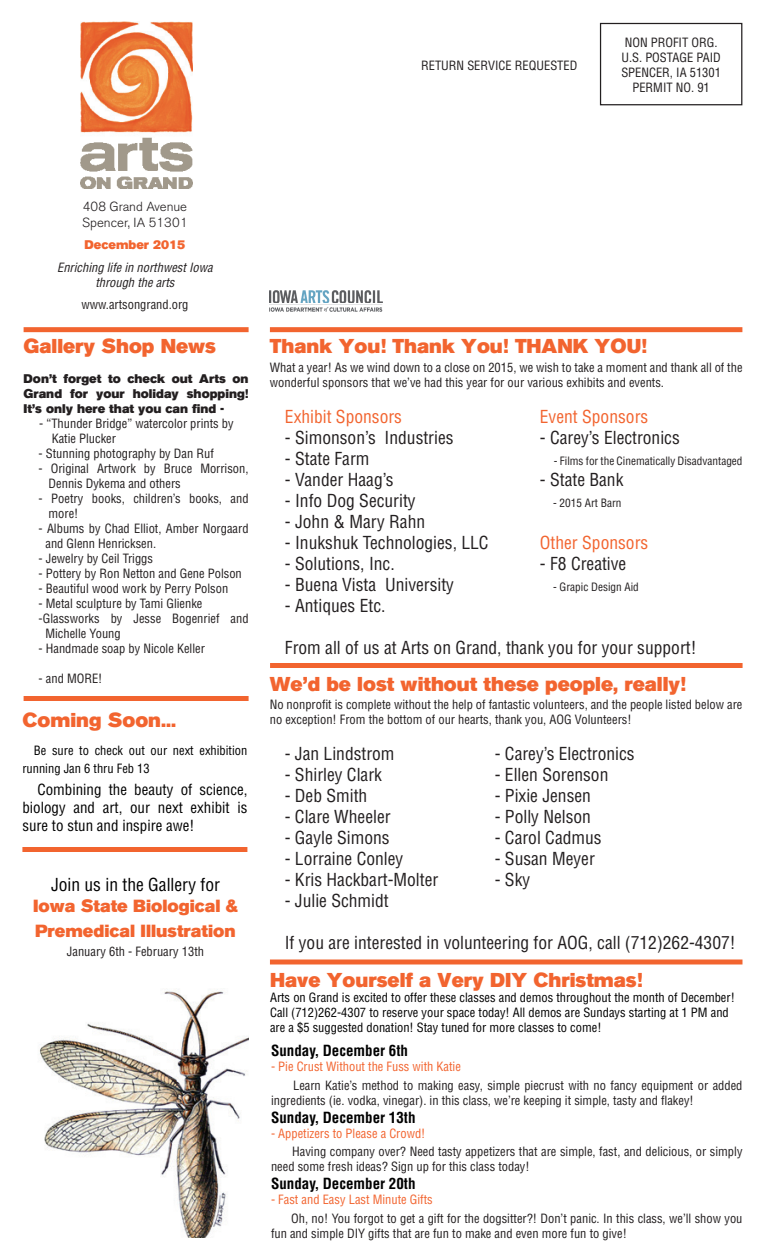
<style>
.page{position:relative;width:765px;height:1260px;background:#fff}
.page>*{position:absolute;margin:0;border:0;box-sizing:border-box;transform-origin:0 0}
.t1{font:20px "Akzidenz Grotesk BE Super";color:#f2642f}
.t2{font:condensed 17.5px "Helvetica";color:#231f20}
.t3{font:17.5px/24.8px "Akzidenz Grotesk BE Super";color:#f2642f}
.t4{font:condensed 17.5px "Helvetica";color:#f2642f}
.t5{font:condensed 17.5px "Helvetica";color:#000}
.t6{font:condensed 15px/18px "Helvetica";color:#000;text-align:justify}
.t7{font:700 condensed 15px "Helvetica";color:#000}
.t8{font:300 13.12px/15.8px "Akzidenz Grotesk BE";letter-spacing:.005em;color:#231f20}
.t9{font:condensed 12.5px/15px "Helvetica";color:#231f20}
.t10{font:condensed 12.5px/15px "Helvetica";color:#000}
.t11{font:condensed 12.5px "Helvetica";color:#f2642f}
.t12{font:12.5px/15px "Akzidenz Grotesk BE Super";color:#231f20;text-align:justify}
.t13{font:italic condensed 12.5px/15px "Helvetica";color:#231f20;text-align:center}
.t14{font:12.5px "Akzidenz Grotesk BE Super";color:#f2642f}
.t15{font:condensed 11.25px "Helvetica";color:#231f20}
</style>
<div class="page">
<div style="left:600px;top:23px;width:142px;height:82px;border:1px solid #231f20"></div>
<div style="left:24px;top:327px;width:225px;height:5px;background:#f2642f"></div>
<img style="left:80px;top:22px;width:112px;height:167px">
<img style="left:270px;top:290px;width:113px;height:21px">
<div style="left:270px;top:327px;width:472px;height:5px;background:#f2642f"></div>
<div style="left:24px;top:696px;width:225px;height:5px;background:#f2642f"></div>
<div style="left:270px;top:663px;width:473px;height:5px;background:#f2642f"></div>
<div style="left:270px;top:960px;width:472px;height:5px;background:#f2642f"></div>
<img style="left:39px;top:989px;width:210px;height:249px">
<div style="left:22px;top:847px;width:225px;height:5px;background:#f2642f"></div>
<p class="t8" style="left:82px;top:199px;width:107px">408 Grand Avenue<br>Spencer, IA 51301</p>
<p class="t14" style="left:85px;top:238px;width:102px">December 2015</p>
<p class="t13" style="left:57px;top:260px;width:157px">Enriching life in northwest Iowa through the arts</p>
<p class="t9" style="left:81px;top:297px;width:109px">www.artsongrand.org</p>
<p class="t9" style="left:421px;top:57px;width:158px">RETURN SERVICE REQUESTED</p>
<p class="t9" style="left:621px;top:34px;width:101px;text-align:center">NON PROFIT ORG.<br>U.S. POSTAGE PAID<br>SPENCER, IA 51301<br>PERMIT NO. 91</p>
<h1 class="t1" style="left:24px;top:334px;width:194px">Gallery Shop News</h1>
<p class="t12" style="left:24px;top:371px;width:227px">Don’t forget to check out Arts on Grand for your holiday shopping!<br>It’s only here that you can find -</p>
<p class="t9" style="left:52px;top:416px;width:183px;text-indent:-12px">- “Thunder Bridge” watercolor prints by<br>Katie Plucker</p>
<p class="t9" style="left:39px;top:446px;width:177px">- Stunning photography by Dan Ruf</p>
<p class="t9" style="left:49px;top:461px;width:201px;text-indent:-10px">- Original Artwork by Bruce Morrison,<br>Dennis Dykema and others</p>
<p class="t9" style="left:49px;top:491px;width:202px;text-indent:-10px">- Poetry books, children’s books, and more!</p>
<p class="t9" style="left:45px;top:521px;width:205px;text-indent:-7px">- Albums by Chad Elliot, Amber Norgaard and Glenn Henricksen.</p>
<p class="t9" style="left:39px;top:551px;width:116px">- Jewelry by Ceil Triggs</p>
<p class="t9" style="left:39px;top:566px;width:205px">- Pottery by Ron Netton and Gene Polson</p>
<p class="t9" style="left:39px;top:581px;width:191px">- Beautiful wood work by Perry Polson</p>
<p class="t9" style="left:39px;top:596px;width:165px">- Metal sculpture by Tami Glienke</p>
<p class="t9" style="left:39px;top:611px;width:211px">-Glassworks by Jesse Bogenrief and</p>
<p class="t9" style="left:45px;top:626px;width:77px">Michelle Young</p>
<p class="t9" style="left:39px;top:641px;width:168px">- Handmade soap by Nicole Keller</p>
<p class="t9" style="left:39px;top:671px;width:65px">- and MORE!</p>
<h1 class="t1" style="left:270px;top:672px;width:418px">We’d be lost without these people, really!</h1>
<p class="t9" style="left:270px;top:697px;width:474px">No nonprofit is complete without the help of fantastic volunteers, and the people listed below are no exception! From the bottom of our hearts, thank you, AOG Volunteers!</p>
<h2 class="t2" style="left:285px;top:743px;width:111px">- Jan Lindstrom</h2>
<h2 class="t2" style="left:495px;top:743px;width:141px">- Carey’s Electronics</h2>
<h2 class="t2" style="left:285px;top:764px;width:99px">- Shirley Clark</h2>
<h2 class="t2" style="left:495px;top:764px;width:115px">- Ellen Sorenson</h2>
<h2 class="t2" style="left:285px;top:785px;width:84px">- Deb Smith</h2>
<h2 class="t2" style="left:495px;top:785px;width:98px">- Pixie Jensen</h2>
<h2 class="t2" style="left:285px;top:806px;width:107px">- Clare Wheeler</h2>
<h2 class="t2" style="left:495px;top:806px;width:98px">- Polly Nelson</h2>
<h2 class="t2" style="left:285px;top:827px;width:106px">- Gayle Simons</h2>
<h2 class="t2" style="left:495px;top:827px;width:108px">- Carol Cadmus</h2>
<h2 class="t2" style="left:285px;top:848px;width:120px">- Lorraine Conley</h2>
<h2 class="t2" style="left:495px;top:848px;width:102px">- Susan Meyer</h2>
<h2 class="t2" style="left:285px;top:869px;width:155px">- Kris Hackbart-Molter</h2>
<h2 class="t2" style="left:495px;top:869px;width:37px">- Sky</h2>
<h2 class="t2" style="left:285px;top:890px;width:106px">- Julie Schmidt</h2>
<h2 class="t2" style="left:285px;top:932px;width:452px">If you are interested in volunteering for AOG, call (712)262-4307!</h2>
<h1 class="t1" style="left:270px;top:968px;width:374px">Have Yourself a Very DIY Christmas!</h1>
<p class="t10" style="left:270px;top:989px;width:466px">Arts on Grand is excited to offer these classes and demos throughout the month of December!<br>Call (712)262-4307 to reserve your space today! All demos are Sundays starting at 1 PM and are a $5 suggested donation! Stay tuned for more classes to come!</p>
<p class="t7" style="left:271px;top:1041px;width:139px">Sunday, December 6th</p>
<p class="t11" style="left:271px;top:1058px;width:191px">- Pie Crust Without the Fuss with Katie</p>
<p class="t9" style="left:271px;top:1077px;width:473px;text-indent:22px">Learn Katie’s method to making easy, simple piecrust with no fancy equipment or added ingredients (ie. vodka, vinegar). in this class, we’re keeping it simple, tasty and flakey!</p>
<p class="t7" style="left:271px;top:1108px;width:146px">Sunday, December 13th</p>
<p class="t11" style="left:271px;top:1125px;width:156px">- Appetizers to Please a Crowd!</p>
<p class="t9" style="left:271px;top:1144px;width:473px;text-indent:21px">Having company over? Need tasty appetizers that are simple, fast, and delicious, or simply need some fresh ideas? Sign up for this class today!</p>
<p class="t7" style="left:271px;top:1175px;width:146px">Sunday, December 20th</p>
<p class="t11" style="left:271px;top:1192px;width:163px">- Fast and Easy Last Minute Gifts</p>
<p class="t9" style="left:271px;top:1211px;width:473px;text-indent:20px">Oh, no! You forgot to get a gift for the dogsitter?! Don’t panic. In this class, we’ll show you fun and simple DIY gifts that are fun to make and even more fun to give!</p>
<h1 class="t1" style="left:270px;top:334px;width:379px">Thank You! Thank You! THANK YOU!</h1>
<p class="t9" style="left:270px;top:360px;width:474px">What a year! As we wind down to a close on 2015, we wish to take a moment and thank all of the wonderful sponsors that we’ve had this year for our various exhibits and events.</p>
<h2 class="t4" style="left:285px;top:406px;width:119px">Exhibit Sponsors</h2>
<h2 class="t4" style="left:540px;top:406px;width:110px">Event Sponsors</h2>
<h2 class="t2" style="left:285px;top:427px;width:170px">- Simonson’s Industries</h2>
<h2 class="t2" style="left:540px;top:427px;width:141px">- Carey’s Electronics</h2>
<h2 class="t2" style="left:285px;top:448px;width:86px">- State Farm</h2>
<p class="t15" style="left:554px;top:454px;width:190px">- Films for the Cinematically Disadvantaged</p>
<h2 class="t2" style="left:285px;top:469px;width:110px">- Vander Haag’s</h2>
<h2 class="t2" style="left:540px;top:469px;width:85px">- State Bank</h2>
<h2 class="t2" style="left:285px;top:490px;width:132px">- Info Dog Security</h2>
<p class="t15" style="left:553px;top:496px;width:70px">- 2015 Art Barn</p>
<h2 class="t2" style="left:285px;top:511px;width:142px">- John &amp; Mary Rahn</h2>
<h2 class="t2" style="left:285px;top:532px;width:205px">- Inukshuk Technologies, LLC</h2>
<h2 class="t4" style="left:540px;top:532px;width:110px">Other Sponsors</h2>
<h2 class="t2" style="left:285px;top:553px;width:111px">- Solutions, Inc.</h2>
<h2 class="t2" style="left:540px;top:553px;width:88px">- F8 Creative</h2>
<h2 class="t2" style="left:285px;top:574px;width:171px">- Buena Vista University</h2>
<p class="t15" style="left:553px;top:580px;width:87px">- Grapic Design Aid</p>
<h2 class="t2" style="left:285px;top:595px;width:102px">- Antiques Etc.</h2>
<h2 class="t2" style="left:285px;top:637px;width:413px">From all of us at Arts on Grand, thank you for your support!</h2>
<h1 class="t1" style="left:22px;top:709px;width:155px">Coming Soon...</h1>
<p class="t10" style="left:22px;top:741px;width:226px;line-height:18px;text-indent:11px">Be sure to check out our next exhibition running Jan 6 thru Feb 13</p>
<p class="t6" style="left:22px;top:780px;width:227px;text-indent:15px">Combining the beauty of science, biology and art, our next exhibit is sure to stun and inspire awe!</p>
<h2 class="t5" style="left:51px;top:874px;width:170px">Join us in the Gallery for</h2>
<h2 class="t3" style="left:33px;top:894px;width:206px">Iowa State Biological &amp;<br>Premedical Illustration</h2>
<p class="t9" style="left:67px;top:943px;width:139px">January 6th - February 13th</p>
</div>
